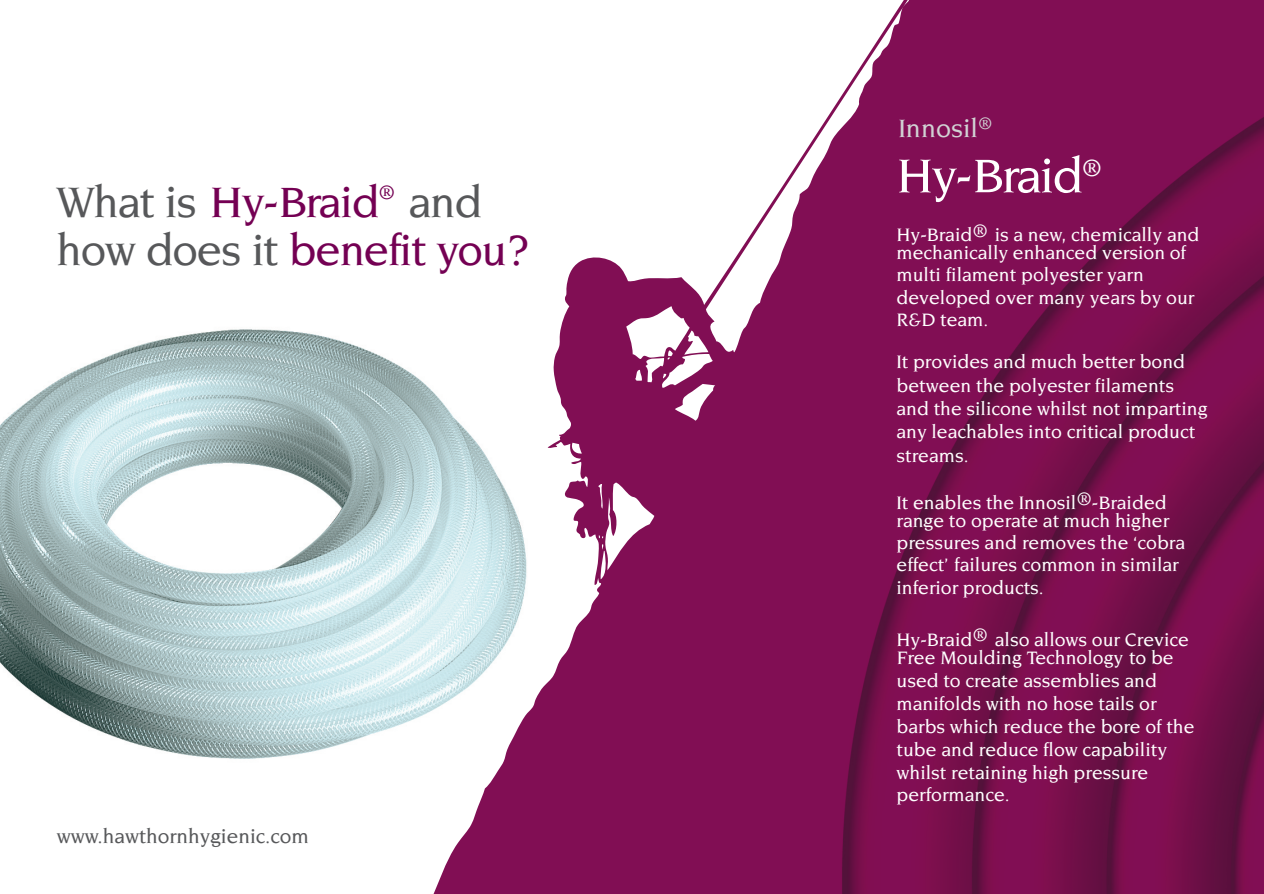
<style>
.page{position:relative;width:1264px;height:894px;background:#fff}
.page>*{position:absolute;margin:0;border:0;box-sizing:border-box;transform-origin:0 0}
.t1{font:500 51px "Novarese";letter-spacing:-.035em;color:#fff}
.t2{font:500 45.9px/48.4px "Novarese";letter-spacing:-.03em;color:#740053}
.t3{font:500 27px "Novarese";color:#d1d2d4}
.t4{font:500 21px "Novarese";color:#57585a}
.t5{font:500 19.5px/22.8px "Novarese";color:#fff}
.s1{color:#57585a}
</style>
<div class="page">
<img style="left:911px;top:0;width:352px;height:893px">
<svg style="left:434px;top:0;width:477px;height:893px;fill:#810e54"></svg>
<svg style="left:598px;top:482px;width:56px;height:97px"></svg>
<svg style="left:626px;top:306px;width:89px;height:114px"></svg>
<img style="left:0;top:319px;width:532px;height:445px">
<h2 class="t2" style="left:56px;top:177px;width:475px"><span class="s1">What is</span> Hy-Braid<sup>®</sup> <span class="s1">and how does it</span> benefit you?</h2>
<p class="t4" style="left:57px;top:823px;width:253px">www.hawthornhygienic.com</p>
<h3 class="t3" style="left:898px;top:113px;width:95px">Innosil<sup>®</sup></h3>
<h1 class="t1" style="left:896px;top:147px;width:207px">Hy-Braid<sup>®</sup></h1>
<p class="t5" style="left:896px;top:226px;width:304px;line-height:17.9px">Hy-Braid® is a new, chemically and mechanically enhanced version of</p>
<p class="t5" style="left:896px;top:264px;width:299px;line-height:22.2px">multi filament polyester yarn developed over many years by our<br>R&amp;D team.</p>
<p class="t5" style="left:896px;top:350px;width:312px;line-height:23.4px">It provides and much better bond between the polyester filaments and the silicone whilst not imparting any leachables into critical product streams.</p>
<p class="t5" style="left:896px;top:493px;width:274px;line-height:17.9px">It enables the Innosil®-Braided range to operate at much higher</p>
<p class="t5" style="left:896px;top:531px;width:290px;line-height:22.2px">pressures and removes the ‘cobra effect’ failures common in similar inferior products.</p>
<p class="t5" style="left:896px;top:629px;width:294px;line-height:18.5px">Hy-Braid® also allows our Crevice<br>Free Moulding Technology to be</p>
<p class="t5" style="left:896px;top:668px;width:299px">used to create assemblies and manifolds with no hose tails or barbs which reduce the bore of the tube and reduce flow capability whilst retaining high pressure performance.</p>
</div>
